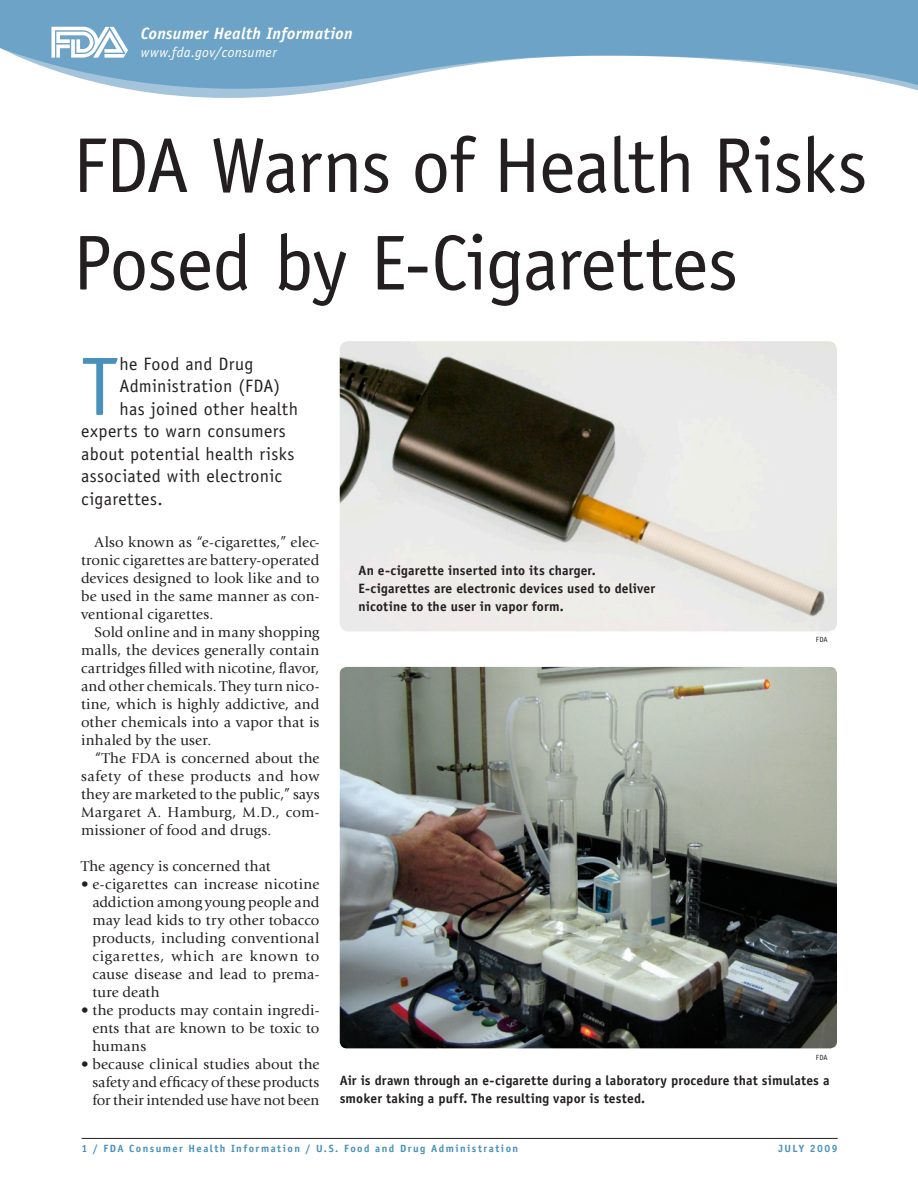
<style>
.page{position:relative;width:918px;height:1188px;background:#fff}
.page>*{position:absolute;margin:0;border:0;box-sizing:border-box;transform-origin:0 0}
.Intro-graph{font:83.1px "Officina Sans";color:#4791ba}
.Main_Titles{font:78px/97.5px "Officina Sans";letter-spacing:-.02em;color:#231f20}
.Intro-graph-2{font:18px "Officina Sans";letter-spacing:.02em;color:#231f20}
.t1{font:italic 700 16.5px "Officina Sans";letter-spacing:.015em;color:#fff}
.Body_Text{font:15px/18px "Giovanni";letter-spacing:.01em;color:#231f20;text-align:justify}
.t2{font:italic 14.25px "Officina Sans";letter-spacing:.025em;color:#fff}
.Photo_Captions{font:700 13.5px/18px "Officina Sans";letter-spacing:.01em;color:#231f20}
.t3{font:700 10.5px "Officina Sans";letter-spacing:.14em;color:#4791ba}
.Photo_Credits{font:7.5px "Officina Sans";letter-spacing:.02em;color:#231f20}
</style>
<div class="page">
<svg style="left:128px;top:89px;width:790px;height:9px"></svg>
<svg style="left:0;top:0;width:918px;height:89px;fill:#6da3c6"></svg>
<hr style="left:82px;top:1138px;width:756px;height:1px;background:#231f20">
<svg style="left:51px;top:27px;width:76px;height:31px"></svg>
<img style="left:340px;top:341px;width:497px;height:290px">
<img style="left:340px;top:667px;width:497px;height:381px">
<p class="t1" style="left:141px;top:23px;width:213px">Consumer Health Information</p>
<p class="t2" style="left:141px;top:44px;width:137px">www.fda.gov/consumer</p>
<p class="Main_Titles" style="left:73px;top:117px;width:796px">FDA Warns of Health Risks<br>Posed by E-Cigarettes</p>
<p class="Intro-graph" style="left:81px;top:338px;width:38px">T</p>
<p class="Intro-graph-2" style="left:120px;top:353px;width:135px">he Food and Drug</p>
<p class="Intro-graph-2" style="left:120px;top:376px;width:162px">Administration (FDA)</p>
<p class="Intro-graph-2" style="left:120px;top:398px;width:180px">has joined other health</p>
<p class="Intro-graph-2" style="left:81px;top:421px;width:206px">experts to warn consumers</p>
<p class="Intro-graph-2" style="left:81px;top:443px;width:215px">about potential health risks</p>
<p class="Intro-graph-2" style="left:81px;top:466px;width:203px">associated with electronic</p>
<p class="Intro-graph-2" style="left:81px;top:488px;width:83px">cigarettes.</p>
<p class="Body_Text" style="left:81px;top:533px;width:240px;text-indent:14px">Also known as “e-cigarettes,” elec&shy;tronic cigarettes are battery-operated devices designed to look like and to be used in the same manner as con&shy;ventional cigarettes.</p>
<p class="Body_Text" style="left:81px;top:623px;width:240px;text-indent:14px">Sold online and in many shopping malls, the devices generally contain cartridges filled with nicotine, flavor, and other chemicals. They turn nico&shy;tine, which is highly addictive, and other chemicals into a vapor that is inhaled by the user.</p>
<p class="Body_Text" style="left:81px;top:749px;width:240px;text-indent:14px">“The FDA is concerned about the safety of these products and how they are marketed to the public,” says Margaret A. Hamburg, M.D., com&shy;missioner of food and drugs.</p>
<p class="Body_Text" style="left:81px;top:857px;width:191px">The agency is concerned that</p>
<p class="Body_Text" style="left:92px;top:875px;width:229px;text-indent:-11px">• e-cigarettes can increase nicotine addiction among young people and may lead kids to try other tobacco products, including conventional cigarettes, which are known to cause disease and lead to prema&shy;ture death</p>
<p class="Body_Text" style="left:92px;top:1001px;width:229px;text-indent:-11px">• the products may contain ingredi&shy;ents that are known to be toxic to humans</p>
<p class="Body_Text" style="left:92px;top:1055px;width:229px;text-indent:-11px">• because clinical studies about the safety and efficacy of these products for their intended use have not been</p>
<p class="Photo_Captions" style="left:358px;top:561px;width:298px">An e-cigarette inserted into its charger.<br>E-cigarettes are electronic devices used to deliver nicotine to the user in vapor form.</p>
<p class="Photo_Credits" style="left:816px;top:635px;width:13px">FDA</p>
<p class="Photo_Credits" style="left:816px;top:1053px;width:13px">FDA</p>
<p class="Photo_Captions" style="left:340px;top:1072px;width:491px">Air is drawn through an e-cigarette during a laboratory procedure that simulates a smoker taking a puff. The resulting vapor is tested.</p>
<p class="t3" style="left:82px;top:1142px;width:438px">1 / FDA Consumer Health Information / U.S. Food and Drug Administration</p>
<p class="t3" style="left:779px;top:1142px;width:61px">JULY 2009</p>
</div>
